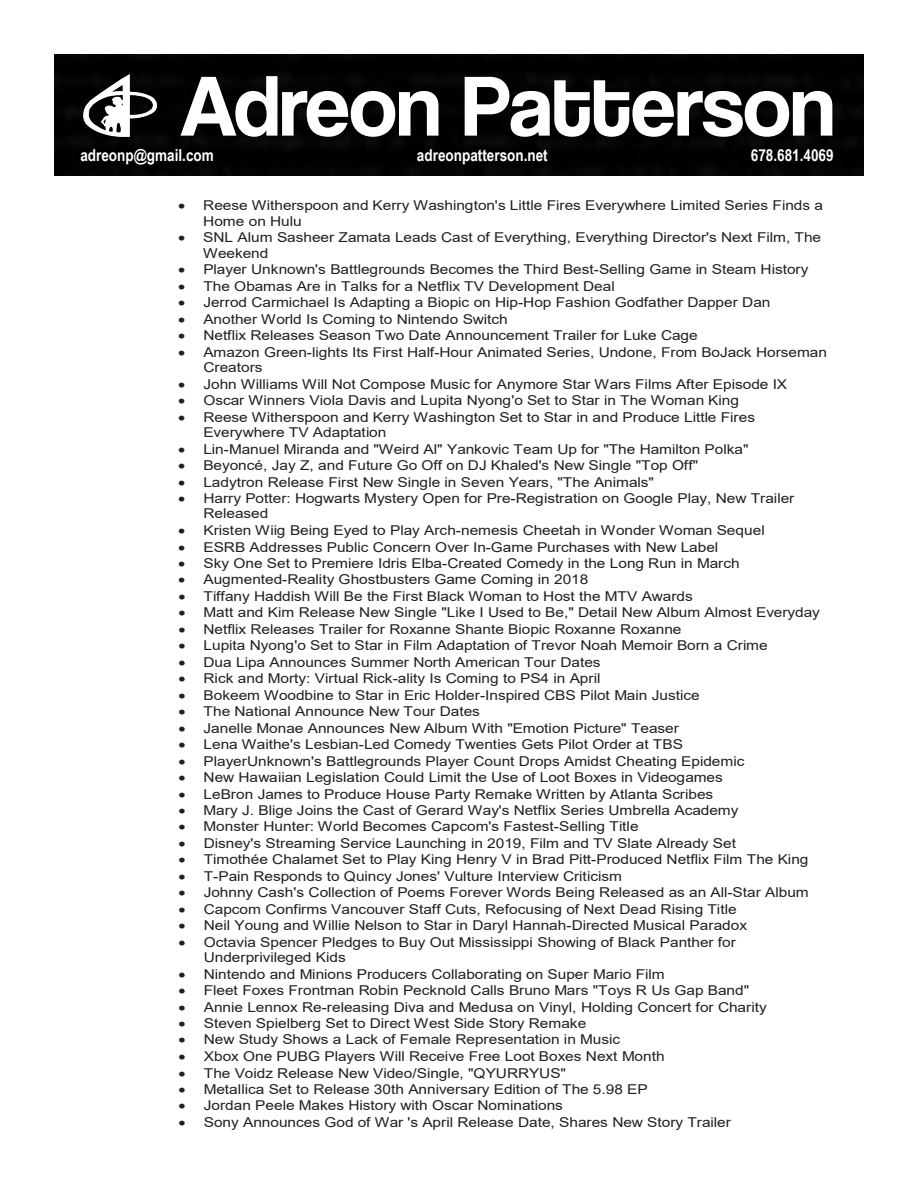
<style>
.page{position:relative;width:918px;height:1188px;background:#fff}
.page>*{position:absolute;margin:0;border:0;box-sizing:border-box;transform-origin:0 0}
.t1{font:88.5px "Coolvetica Rg";color:#fff}
.t2{font:700 16.5px "Arial Narrow";color:#fff}
.t3{font:13.65px/15.5px "Arial";color:#231f20;scale:1.14 1}
</style>
<div class="page">
<div style="left:55px;top:54px;width:809px;height:122px;background:#010101"></div>
<img style="left:82px;top:75px;width:75px;height:62px">
<p class="t1" style="left:180px;top:54px;width:656px">Adreon Patterson</p>
<p class="t2" style="left:80px;top:143px;width:135px">adreonp@gmail.com</p>
<p class="t2" style="left:417px;top:143px;width:132px">adreonpatterson.net</p>
<p class="t2" style="left:751px;top:143px;width:84px">678.681.4069</p>
<p class="t3" style="left:203px;top:198px;width:545px;text-indent:-25px">• Reese Witherspoon and Kerry Washington's Little Fires Everywhere Limited Series Finds a<br>Home on Hulu</p>
<p class="t3" style="left:203px;top:230px;width:543px;text-indent:-25px">• SNL Alum Sasheer Zamata Leads Cast of Everything, Everything Director's Next Film, The<br>Weekend</p>
<p class="t3" style="left:178px;top:262px;width:554px">• Player Unknown's Battlegrounds Becomes the Third Best-Selling Game in Steam History</p>
<p class="t3" style="left:178px;top:278px;width:385px">• The Obamas Are in Talks for a Netflix TV Development Deal</p>
<p class="t3" style="left:178px;top:295px;width:521px">• Jerrod Carmichael Is Adapting a Biopic on Hip-Hop Fashion Godfather Dapper Dan</p>
<p class="t3" style="left:178px;top:311px;width:291px">• Another World Is Coming to Nintendo Switch</p>
<p class="t3" style="left:178px;top:328px;width:457px">• Netflix Releases Season Two Date Announcement Trailer for Luke Cage</p>
<p class="t3" style="left:203px;top:344px;width:549px;text-indent:-25px">• Amazon Green-lights Its First Half-Hour Animated Series, Undone, From BoJack Horseman<br>Creators</p>
<p class="t3" style="left:178px;top:376px;width:536px">• John Williams Will Not Compose Music for Anymore Star Wars Films After Episode IX</p>
<p class="t3" style="left:178px;top:393px;width:493px">• Oscar Winners Viola Davis and Lupita Nyong'o Set to Star in The Woman King</p>
<p class="t3" style="left:203px;top:409px;width:485px;text-indent:-25px">• Reese Witherspoon and Kerry Washington Set to Star in and Produce Little Fires<br>Everywhere TV Adaptation</p>
<p class="t3" style="left:178px;top:441px;width:502px">• Lin-Manuel Miranda and "Weird Al" Yankovic Team Up for "The Hamilton Polka"</p>
<p class="t3" style="left:178px;top:457px;width:458px">• Beyoncé, Jay Z, and Future Go Off on DJ Khaled's New Single "Top Off"</p>
<p class="t3" style="left:178px;top:474px;width:419px">• Ladytron Release First New Single in Seven Years, "The Animals"</p>
<p class="t3" style="left:203px;top:490px;width:520px;text-indent:-25px">• Harry Potter: Hogwarts Mystery Open for Pre-Registration on Google Play, New Trailer<br>Released</p>
<p class="t3" style="left:178px;top:522px;width:516px">• Kristen Wiig Being Eyed to Play Arch-nemesis Cheetah in Wonder Woman Sequel</p>
<p class="t3" style="left:178px;top:539px;width:475px">• ESRB Addresses Public Concern Over In-Game Purchases with New Label</p>
<p class="t3" style="left:178px;top:555px;width:494px">• Sky One Set to Premiere Idris Elba-Created Comedy in the Long Run in March</p>
<p class="t3" style="left:178px;top:572px;width:361px">• Augmented-Reality Ghostbusters Game Coming in 2018</p>
<p class="t3" style="left:178px;top:588px;width:453px">• Tiffany Haddish Will Be the First Black Woman to Host the MTV Awards</p>
<p class="t3" style="left:178px;top:605px;width:564px">• Matt and Kim Release New Single "Like I Used to Be," Detail New Album Almost Everyday</p>
<p class="t3" style="left:178px;top:621px;width:443px">• Netflix Releases Trailer for Roxanne Shante Biopic Roxanne Roxanne</p>
<p class="t3" style="left:178px;top:638px;width:518px">• Lupita Nyong'o Set to Star in Film Adaptation of Trevor Noah Memoir Born a Crime</p>
<p class="t3" style="left:178px;top:654px;width:372px">• Dua Lipa Announces Summer North American Tour Dates</p>
<p class="t3" style="left:178px;top:671px;width:372px">• Rick and Morty: Virtual Rick-ality Is Coming to PS4 in April</p>
<p class="t3" style="left:178px;top:687px;width:459px">• Bokeem Woodbine to Star in Eric Holder-Inspired CBS Pilot Main Justice</p>
<p class="t3" style="left:178px;top:704px;width:266px">• The National Announce New Tour Dates</p>
<p class="t3" style="left:178px;top:720px;width:441px">• Janelle Monae Announces New Album With "Emotion Picture" Teaser</p>
<p class="t3" style="left:178px;top:736px;width:444px">• Lena Waithe's Lesbian-Led Comedy Twenties Gets Pilot Order at TBS</p>
<p class="t3" style="left:178px;top:753px;width:498px">• PlayerUnknown's Battlegrounds Player Count Drops Amidst Cheating Epidemic</p>
<p class="t3" style="left:178px;top:769px;width:479px">• New Hawaiian Legislation Could Limit the Use of Loot Boxes in Videogames</p>
<p class="t3" style="left:178px;top:786px;width:471px">• LeBron James to Produce House Party Remake Written by Atlanta Scribes</p>
<p class="t3" style="left:178px;top:802px;width:493px">• Mary J. Blige Joins the Cast of Gerard Way's Netflix Series Umbrella Academy</p>
<p class="t3" style="left:178px;top:819px;width:405px">• Monster Hunter: World Becomes Capcom's Fastest-Selling Title</p>
<p class="t3" style="left:178px;top:835px;width:491px">• Disney's Streaming Service Launching in 2019, Film and TV Slate Already Set</p>
<p class="t3" style="left:178px;top:852px;width:554px">• Timothée Chalamet Set to Play King Henry V in Brad Pitt-Produced Netflix Film The King</p>
<p class="t3" style="left:178px;top:868px;width:391px">• T-Pain Responds to Quincy Jones' Vulture Interview Criticism</p>
<p class="t3" style="left:179px;top:885px;width:554px">• Johnny Cash's Collection of Poems Forever Words Being Released as an All-Star Album</p>
<p class="t3" style="left:179px;top:901px;width:491px">• Capcom Confirms Vancouver Staff Cuts, Refocusing of Next Dead Rising Title</p>
<p class="t3" style="left:179px;top:918px;width:500px">• Neil Young and Willie Nelson to Star in Daryl Hannah-Directed Musical Paradox</p>
<p class="t3" style="left:204px;top:934px;width:468px;text-indent:-25px">• Octavia Spencer Pledges to Buy Out Mississippi Showing of Black Panther for<br>Underprivileged Kids</p>
<p class="t3" style="left:179px;top:966px;width:428px">• Nintendo and Minions Producers Collaborating on Super Mario Film</p>
<p class="t3" style="left:179px;top:983px;width:502px">• Fleet Foxes Frontman Robin Pecknold Calls Bruno Mars "Toys R Us Gap Band"</p>
<p class="t3" style="left:179px;top:999px;width:518px">• Annie Lennox Re-releasing Diva and Medusa on Vinyl, Holding Concert for Charity</p>
<p class="t3" style="left:179px;top:1015px;width:359px">• Steven Spielberg Set to Direct West Side Story Remake</p>
<p class="t3" style="left:179px;top:1032px;width:389px">• New Study Shows a Lack of Female Representation in Music</p>
<p class="t3" style="left:179px;top:1048px;width:428px">• Xbox One PUBG Players Will Receive Free Loot Boxes Next Month</p>
<p class="t3" style="left:179px;top:1065px;width:341px">• The Voidz Release New Video/Single, "QYURRYUS"</p>
<p class="t3" style="left:179px;top:1081px;width:413px">• Metallica Set to Release 30th Anniversary Edition of The 5.98 EP</p>
<p class="t3" style="left:179px;top:1098px;width:339px">• Jordan Peele Makes History with Oscar Nominations</p>
<p class="t3" style="left:179px;top:1114px;width:486px">• Sony Announces God of War 's April Release Date, Shares New Story Trailer</p>
</div>
